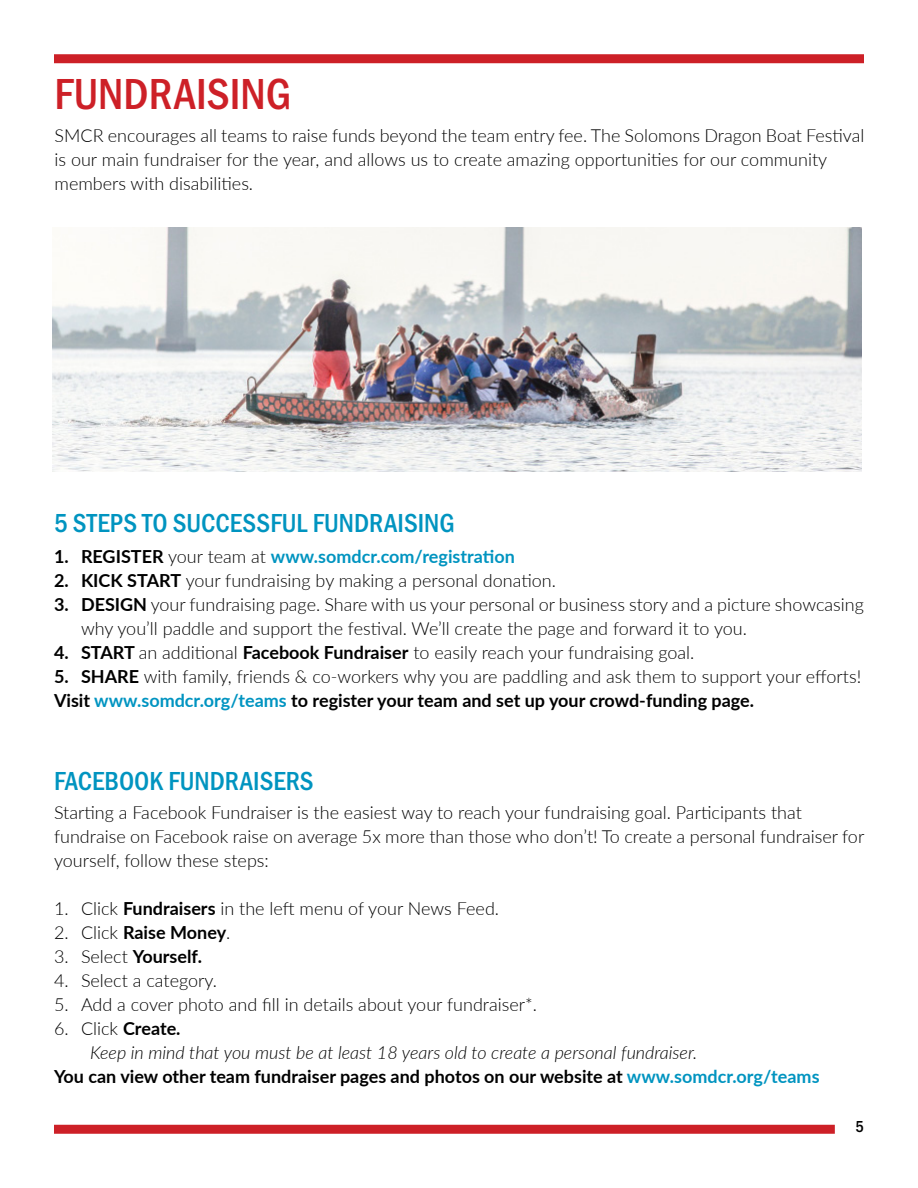
<style>
.page{position:relative;width:918px;height:1188px;background:#fff}
.page>*{position:absolute;margin:0;border:0;box-sizing:border-box;transform-origin:0 0}
.t1{font:500 45px "Franklin Gothic URW Con";color:#cd2027}
.t2{font:500 27px "Franklin Gothic URW Con";color:#0094c0}
.Page_Header_Subtext{font:300 18px/24px "Lato";color:#000}
.Page_Header_Subtext-2{font:700 18px "Lato";color:#000}
.Page_Header_Subtext-3{font:italic 300 18px "Lato";color:#000}
.t3{font:700 18px "Lato";color:#0094c0}
.t4{font:500 16.5px "Franklin Gothic URW Con";color:#000}
.s1{color:#000}
.s2{font-weight:300;color:#000}
.s3{font-weight:700}
.s4{color:#0094c1}
.s5{font-weight:300}
.s6{color:#0094c0}
</style>
<div class="page">
<div style="left:54px;top:54px;width:810px;height:9px;background:#cd2027"></div>
<img style="left:53px;top:228px;width:809px;height:243px">
<div style="left:54px;top:1125px;width:781px;height:9px;background:#cd2027"></div>
<p class="t1" style="left:55px;top:64px;width:238px">FUNDRAISING</p>
<p class="Page_Header_Subtext" style="left:55px;top:123px;width:811px">SMCR encourages all teams to raise funds beyond the team entry fee. The Solomons Dragon Boat Festival is our main fundraiser for the year, and allows us to create amazing opportunities for our community members with disabilities.</p>
<p class="t2" style="left:54px;top:505px;width:402px">5 STEPS TO SUCCESSFUL FUNDRAISING</p>
<p class="t3" style="left:54px;top:544px;width:462px"><span class="s1">1. REGISTER</span> <span class="s2">your team at</span> www.somdcr.com/registration</p>
<p class="Page_Header_Subtext" style="left:54px;top:568px;width:504px"><span class="s3">2. KICK START</span> your fundraising by making a personal donation.</p>
<p class="Page_Header_Subtext" style="left:81px;top:592px;width:784px;text-indent:-27px"><span class="s3">3. DESIGN</span> your fundraising page. Share with us your personal or business story and a picture showcasing why you’ll paddle and support the festival. We’ll create the page and forward it to you.</p>
<p class="Page_Header_Subtext" style="left:54px;top:640px;width:642px"><span class="s3">4. START</span> an additional <span class="s3">Facebook Fundraiser</span> to easily reach your fundraising goal.</p>
<p class="Page_Header_Subtext" style="left:54px;top:664px;width:809px"><span class="s3">5. SHARE</span> with family, friends &amp; co-workers why you are paddling and ask them to support your efforts!</p>
<p class="Page_Header_Subtext-2" style="left:54px;top:688px;width:702px">Visit <span class="s4">www.somdcr.org/teams</span> to register your team and set up your crowd-funding page.</p>
<p class="t2" style="left:54px;top:763px;width:261px">FACEBOOK FUNDRAISERS</p>
<p class="Page_Header_Subtext" style="left:54px;top:800px;width:812px">Starting a Facebook Fundraiser is the easiest way to reach your fundraising goal. Participants that fundraise on Facebook raise on average 5x more than those who don’t! To create a personal fundraiser for yourself, follow these steps:</p>
<p class="Page_Header_Subtext" style="left:54px;top:896px;width:447px">1. Click <span class="s3">Fundraisers</span> in the left menu of your News Feed.</p>
<p class="Page_Header_Subtext-2" style="left:54px;top:919px;width:178px"><span class="s5">2. Click</span> Raise Money<span class="s5">.</span></p>
<p class="Page_Header_Subtext-2" style="left:54px;top:943px;width:149px"><span class="s5">3. Select</span> Yourself.</p>
<p class="Page_Header_Subtext" style="left:54px;top:968px;width:165px">4. Select a category.</p>
<p class="Page_Header_Subtext" style="left:54px;top:992px;width:485px">5. Add a cover photo and fill in details about your fundraiser*.</p>
<p class="Page_Header_Subtext" style="left:54px;top:1016px;width:128px">6. Click <span class="s3">Create.</span></p>
<p class="Page_Header_Subtext-3" style="left:90px;top:1040px;width:609px">Keep in mind that you must be at least 18 years old to create a personal fundraiser.</p>
<p class="Page_Header_Subtext-2" style="left:54px;top:1063px;width:767px">You can view other team fundraiser pages and photos on our website at <span class="s6">www.somdcr.org/teams</span></p>
<p class="t4" style="left:856px;top:1116px;width:10px">5</p>
</div>
